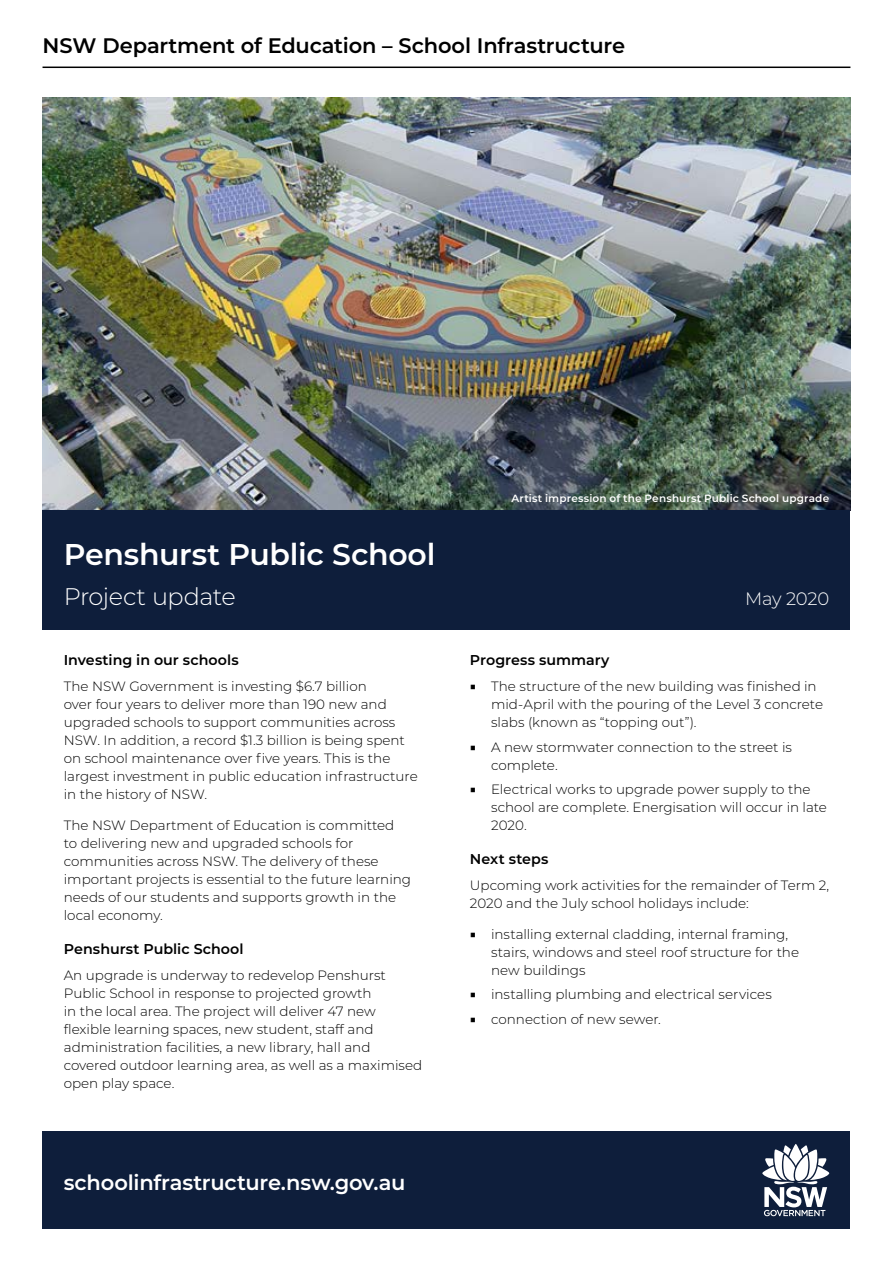
<style>
.page{position:relative;width:893px;height:1263px;background:#fff}
.page>*{position:absolute;margin:0;border:0;box-sizing:border-box;transform-origin:0 0}
.Info_pack_title_smal{font:600 30px "Montserrat";letter-spacing:-.01em;color:#fff}
.Info_pack_intro{font:300 24px "Montserrat";letter-spacing:-.02em;color:#fff}
.t1{font:600 21px "Montserrat";letter-spacing:-.01em;color:#000}
.t2{font:600 21px "Montserrat";letter-spacing:-.01em;color:#fff}
.Info_pack_intro-2{font:300 18px "Montserrat";letter-spacing:-.02em;color:#fff}
.Heading_3{font:600 14.25px "Montserrat";color:#000}
.Body_light_9_12{font:300 13.5px/18px "Montserrat";color:#000}
.t3{font:600 10.5px "Montserrat";letter-spacing:.015em;color:#fff}
.s1{font-size:11.55px}
</style>
<div class="page">
<div style="left:43px;top:1131px;width:807px;height:98px;background:#0e1e3b"></div>
<hr style="left:43px;top:67px;width:807px;height:1px;background:#000">
<svg style="left:762px;top:1144px;width:67px;height:72px"></svg>
<img style="left:43px;top:98px;width:807px;height:412px">
<div style="left:43px;top:510px;width:807px;height:120px;background:#0e1e3b"></div>
<h3 class="t1" style="left:43px;top:31px;width:584px">NSW Department of Education – School Infrastructure</h3>
<p class="t3" style="left:511px;top:491px;width:319px">Artist impression of the Penshurst Public School upgrade</p>
<p class="Info_pack_title_smal" style="left:64px;top:533px;width:373px">Penshurst Public School</p>
<p class="Info_pack_intro" style="left:64px;top:580px;width:173px">Project update</p>
<p class="Info_pack_intro-2" style="left:745px;top:586px;width:86px">May 2020</p>
<p class="Heading_3" style="left:64px;top:649px;width:176px">Investing in our schools</p>
<p class="Body_light_9_12" style="left:64px;top:677px;width:355px">The NSW Government is investing $6.7 billion<br>over four years to deliver more than 190 new and upgraded schools to support communities across NSW. In addition, a record $1.3 billion is being spent on school maintenance over five years. This is the largest investment in public education infrastructure in the history of NSW.</p>
<p class="Body_light_9_12" style="left:64px;top:816px;width:349px">The NSW Department of Education is committed to delivering new and upgraded schools for communities across NSW. The delivery of these important projects is essential to the future learning needs of our students and supports growth in the local economy.</p>
<p class="Heading_3" style="left:64px;top:938px;width:181px">Penshurst Public School</p>
<p class="Body_light_9_12" style="left:64px;top:966px;width:360px">An upgrade is underway to redevelop Penshurst Public School in response to projected growth<br>in the local area. The project will deliver 47 new flexible learning spaces, new student, staff and administration facilities, a new library, hall and covered outdoor learning area, as well as a maximised open play space.</p>
<h3 class="t2" style="left:64px;top:1168px;width:343px">schoolinfrastructure.nsw.gov.au</h3>
<p class="Heading_3" style="left:470px;top:649px;width:141px">Progress summary</p>
<p class="Body_light_9_12" style="left:491px;top:677px;width:333px;text-indent:-21px"><span class="s1">■</span> The structure of the new building was finished in mid-April with the pouring of the Level 3 concrete slabs (known as “topping out”).</p>
<p class="Body_light_9_12" style="left:491px;top:737px;width:302px;text-indent:-21px"><span class="s1">■</span> A new stormwater connection to the street is complete.</p>
<p class="Body_light_9_12" style="left:491px;top:780px;width:337px;text-indent:-21px"><span class="s1">■</span> Electrical works to upgrade power supply to the school are complete. Energisation will occur in late<br>2020.</p>
<p class="Heading_3" style="left:470px;top:848px;width:80px">Next steps</p>
<p class="Body_light_9_12" style="left:470px;top:876px;width:361px">Upcoming work activities for the remainder of Term 2,<br>2020 and the July school holidays include:</p>
<p class="Body_light_9_12" style="left:491px;top:925px;width:309px;text-indent:-21px"><span class="s1">■</span> installing external cladding, internal framing, stairs, windows and steel roof structure for the new buildings</p>
<p class="Body_light_9_12" style="left:470px;top:985px;width:303px"><span class="s1">■</span> installing plumbing and electrical services</p>
<p class="Body_light_9_12" style="left:470px;top:1009px;width:192px"><span class="s1">■</span> connection of new sewer.</p>
</div>
